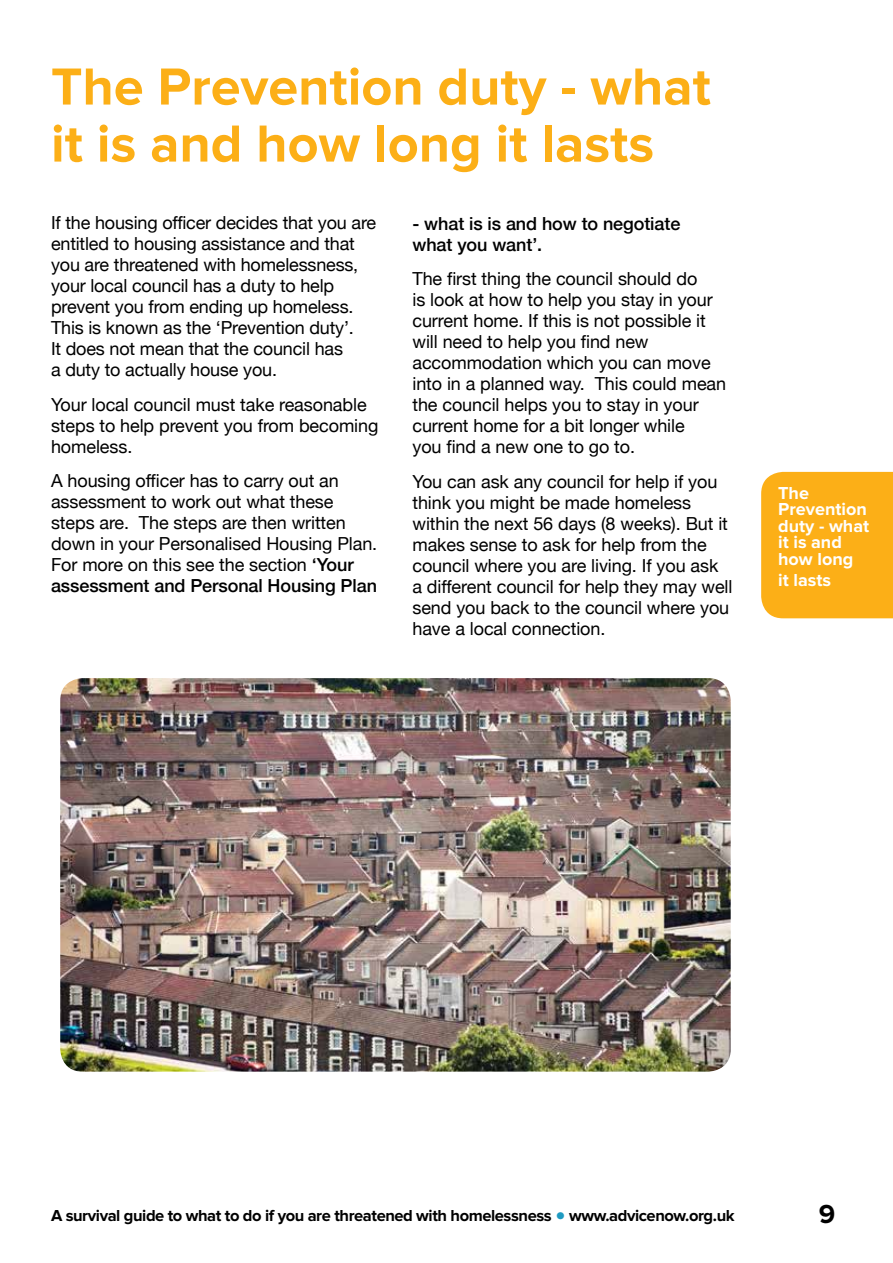
<style>
.page{position:relative;width:893px;height:1263px;background:#fff}
.page>*{position:absolute;margin:0;border:0;box-sizing:border-box;transform-origin:0 0}
.t1{font:700 54px/57px "Proxima Nova";color:#fcaf17}
.t2{font:700 27px "Proxima Nova";color:#000}
.t3{font:18px/21px "Helvetica Neue";letter-spacing:-.005em;color:#000}
.t4{font:700 18px/16.5px "Proxima Nova";color:#fff}
.t5{font:500 18px/21px "Helvetica Neue";letter-spacing:-.005em;color:#000}
.t6{font:700 16.5px "Proxima Nova";letter-spacing:-.025em;color:#000}
.s1{font-weight:500}
.s2{font-size:30px;color:#1e9ac1}
</style>
<div class="page">
<img style="left:60px;top:678px;width:671px;height:393px">
<div style="left:761px;top:472px;width:132px;height:146px;background:#fcaf17"></div>
<h1 class="t1" style="left:51px;top:60px;width:661px">The Prevention duty - what it is and how long it lasts</h1>
<p class="t3" style="left:51px;top:213px;width:327px">If the housing officer decides that you are entitled to housing assistance and that you are threatened with homelessness, your local council has a duty to help prevent you from ending up homeless.<br>This is known as the ‘Prevention duty’.<br>It does not mean that the council has<br>a duty to actually house you.</p>
<p class="t3" style="left:51px;top:395px;width:329px">Your local council must take reasonable steps to help prevent you from becoming homeless.</p>
<p class="t3" style="left:51px;top:471px;width:328px">A housing officer has to carry out an assessment to work out what these steps are. The steps are then written down in your Personalised Housing Plan.<br>For more on this see the section <span class="s1">‘Your assessment and Personal Housing Plan</span></p>
<p class="t5" style="left:412px;top:211px;width:269px">- what is is and how to negotiate what you want’.</p>
<p class="t3" style="left:412px;top:269px;width:315px">The first thing the council should do<br>is look at how to help you stay in your current home. If this is not possible it will need to help you find new accommodation which you can move into in a planned way. This could mean the council helps you to stay in your current home for a bit longer while<br>you find a new one to go to.</p>
<p class="t3" style="left:412px;top:472px;width:322px">You can ask any council for help if you think you might be made homeless within the next 56 days (8 weeks). But it makes sense to ask for help from the council where you are living. If you ask<br>a different council for help they may well send you back to the council where you have a local connection.</p>
<p class="t4" style="left:778px;top:485px;width:93px">The<br>Prevention duty - what it is and how long</p>
<p class="t4" style="left:778px;top:572px;width:54px">it lasts</p>
<p class="t6" style="left:51px;top:1208px;width:685px">A survival guide to what to do if you are threatened with homelessness <span class="s2">•</span> www.advicenow.org.uk</p>
<h2 class="t2" style="left:819px;top:1202px;width:18px">9</h2>
</div>
